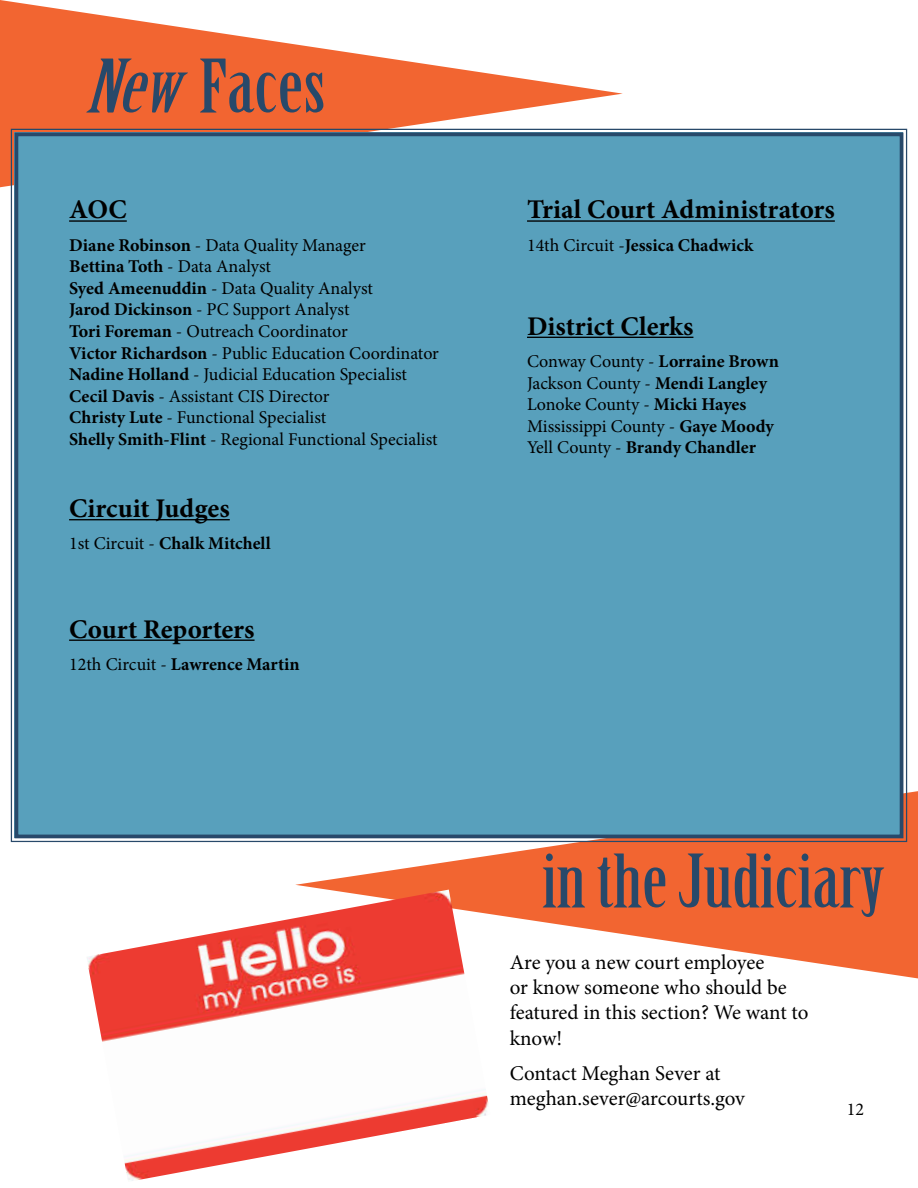
<style>
.page{position:relative;width:918px;height:1188px;background:#fff}
.page>*{position:absolute;margin:0;border:0;box-sizing:border-box;transform-origin:0 0}
.t1{font:72px "Birch Std";color:#28496a;scale:1.3 1}
.t2{font:700 27px "Minion Pro";color:#000}
.t3{font:21px/25.2px "Minion Pro";letter-spacing:-.005em;color:#000}
.t4{font:18px/21.6px "Minion Pro";color:#000}
.t5{font:700 18px "Minion Pro";color:#000}
.s1{font-style:italic}
.s2{font-weight:700}
.s3{font-weight:400}
</style>
<div class="page">
<svg style="left:295px;top:791px;width:623px;height:187px;fill:#f26531"></svg>
<svg style="left:0;top:0;width:623px;height:187px;fill:#f26531"></svg>
<div style="left:10px;top:128px;width:898px;height:715px;background:#58a0bc"></div>
<div style="left:15px;top:132px;width:888px;height:706px;border:4px solid #28496a"></div>
<img style="left:87px;top:890px;width:404px;height:291px">
<hr style="left:69px;top:220px;width:58px;height:2px;background:#000">
<hr style="left:527px;top:220px;width:308px;height:2px;background:#000">
<hr style="left:69px;top:640px;width:186px;height:1px;background:#000">
<hr style="left:69px;top:519px;width:161px;height:1px;background:#000">
<hr style="left:527px;top:337px;width:166px;height:1px;background:#000">
<h1 class="t1" style="left:85px;top:46px;width:187px"><span class="s1">New</span>Faces</h1>
<h2 class="t2" style="left:69px;top:191px;width:59px">AOC</h2>
<p class="t4" style="left:69px;top:234px;width:371px"><span class="s2">Diane Robinson</span> - Data Quality Manager<br><span class="s2">Bettina Toth</span> - Data Analyst<br><span class="s2">Syed Ameenuddin</span> - Data Quality Analyst<br><span class="s2">Jarod Dickinson</span> - PC Support Analyst<br><span class="s2">Tori Foreman</span> - Outreach Coordinator<br><span class="s2">Victor Richardson</span> - Public Education Coordinator <span class="s2">Nadine Holland</span> - Judicial Education Specialist <span class="s2">Cecil Davis</span> - Assistant CIS Director<br><span class="s2">Christy Lute</span> - Functional Specialist<br><span class="s2">Shelly Smith-Flint</span> - Regional Functional Specialist</p>
<h2 class="t2" style="left:69px;top:489px;width:162px">Circuit Judges</h2>
<p class="t5" style="left:69px;top:531px;width:203px"><span class="s3">1st Circuit -</span> Chalk Mitchell</p>
<h2 class="t2" style="left:69px;top:610px;width:187px">Court Reporters</h2>
<p class="t5" style="left:69px;top:651px;width:232px"><span class="s3">12th Circuit -</span> Lawrence Martin</p>
<h2 class="t2" style="left:527px;top:191px;width:309px">Trial Court Administrators</h2>
<p class="t5" style="left:527px;top:232px;width:228px"><span class="s3">14th Circuit -</span>Jessica Chadwick</p>
<h2 class="t2" style="left:527px;top:307px;width:168px">District Clerks</h2>
<p class="t4" style="left:527px;top:350px;width:253px">Conway County - <span class="s2">Lorraine Brown<br></span>Jackson County - <span class="s2">Mendi Langley<br></span>Lonoke County - <span class="s2">Micki Hayes<br></span>Mississippi County - <span class="s2">Gaye Moody<br></span>Yell County - <span class="s2">Brandy Chandler</span></p>
<h1 class="t1" style="left:542px;top:841px;width:265px">in the Judiciary</h1>
<p class="t3" style="left:510px;top:950px;width:300px">Are you a new court employee<br>or know someone who should be featured in this section? We want to know!</p>
<p class="t3" style="left:510px;top:1061px;width:237px">Contact Meghan Sever at meghan.sever@arcourts.gov</p>
<p class="t4" style="left:847px;top:1098px;width:19px">12</p>
</div>
